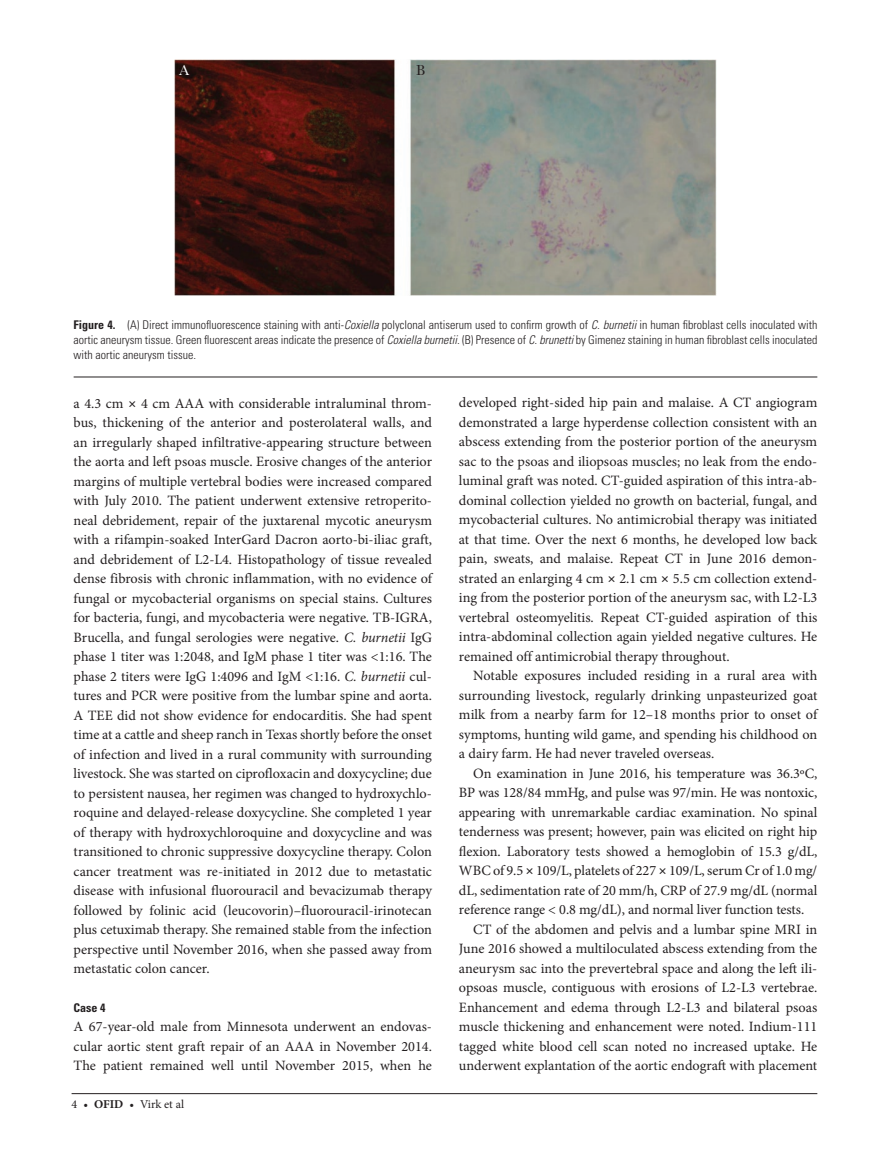
<style>
.page{position:relative;width:891px;height:1174px;background:#fff}
.page>*{position:absolute;margin:0;border:0;box-sizing:border-box;transform-origin:0 0}
.t1{font:15px "Baskerville MT Std";color:#fff}
.t2{font:15px "Baskerville MT Std";color:#231f20}
.t3{font:14.25px/19.5px "Minion Pro";letter-spacing:-.005em;color:#231f20;text-align:justify}
.t4{font:300 condensed 12px/15px "Univers LT Std";color:#231f20;text-align:justify}
.t5{font:12px "Minion Pro";color:#231f20}
.t6{font:700 condensed 12px "Univers LT Std";color:#231f20}
.s1{font-weight:700}
.s2{font-style:italic}
.s3{font-family:"Gandhari Unicode"}
</style>
<div class="page">
<hr style="left:72px;top:1093px;width:745px;height:1px;background:#231f20">
<hr style="left:74px;top:377px;width:743px;height:1px;background:#231f20">
<img style="left:174px;top:59px;width:543px;height:237px">
<p class="t1" style="left:179px;top:62px;width:12px">A</p>
<p class="t2" style="left:416px;top:62px;width:11px">B</p>
<p class="t4" style="left:74px;top:318px;width:745px"><span class="s1">Figure 4.</span> (A) Direct immunofluorescence staining with anti-<span class="s2">Coxiella</span> polyclonal antiserum used to confirm growth of <span class="s2">C. burnetii</span> in human fibroblast cells inoculated with aortic aneurysm tissue. Green fluorescent areas indicate the presence of <span class="s2">Coxiella burnetii.</span> (B) Presence of <span class="s2">C. brunetti</span> by Gimenez staining in human fibroblast cells inoculated with aortic aneurysm tissue.</p>
<p class="t3" style="left:74px;top:394px;width:360px">a 4.3 cm <span class="s3">×</span> 4 cm AAA with considerable intraluminal throm&shy;bus, thickening of the anterior and posterolateral walls, and an irregularly shaped infiltrative-appearing structure between the aorta and left psoas muscle. Erosive changes of the anterior margins of multiple vertebral bodies were increased compared with July 2010. The patient underwent extensive retroperito&shy;neal debridement, repair of the juxtarenal mycotic aneurysm with a rifampin-soaked InterGard Dacron aorto-bi-iliac graft, and debridement of L2-L4. Histopathology of tissue revealed dense fibrosis with chronic inflammation, with no evidence of fungal or mycobacterial organisms on special stains. Cultures for bacteria, fungi, and mycobacteria were negative. TB-IGRA, Brucella, and fungal serologies were negative. <span class="s2">C. burnetii</span> IgG phase 1 titer was 1:2048, and IgM phase 1 titer was &lt;1:16. The phase 2 titers were IgG 1:4096 and IgM &lt;1:16. <span class="s2">C. burnetii</span> cul&shy;tures and PCR were positive from the lumbar spine and aorta.<br>A TEE did not show evidence for endocarditis. She had spent time at a cattle and sheep ranch in Texas shortly before the onset of infection and lived in a rural community with surrounding livestock. She was started on ciprofloxacin and doxycycline; due to persistent nausea, her regimen was changed to hydroxychlo&shy;roquine and delayed-release doxycycline. She completed 1 year of therapy with hydroxychloroquine and doxycycline and was transitioned to chronic suppressive doxycycline therapy. Colon cancer treatment was re-initiated in 2012 due to metastatic disease with infusional fluorouracil and bevacizumab therapy followed by folinic acid (leucovorin)–fluorouracil-irinotecan plus cetuximab therapy. She remained stable from the infection perspective until November 2016, when she passed away from metastatic colon cancer.</p>
<p class="t6" style="left:74px;top:1000px;width:33px">Case 4</p>
<p class="t3" style="left:74px;top:1017px;width:360px">A 67-year-old male from Minnesota underwent an endovas&shy;cular aortic stent graft repair of an AAA in November 2014.<br>The patient remained well until November 2015, when he</p>
<p class="t5" style="left:72px;top:1096px;width:114px">4 • <span class="s1">OFID</span> • Virk et al</p>
<p class="t3" style="left:459px;top:393px;width:360px">developed right-sided hip pain and malaise. A CT angiogram demonstrated a large hyperdense collection consistent with an abscess extending from the posterior portion of the aneurysm sac to the psoas and iliopsoas muscles; no leak from the endo&shy;luminal graft was noted. CT-guided aspiration of this intra-ab&shy;dominal collection yielded no growth on bacterial, fungal, and mycobacterial cultures. No antimicrobial therapy was initiated at that time. Over the next 6 months, he developed low back pain, sweats, and malaise. Repeat CT in June 2016 demon&shy;strated an enlarging 4 cm <span class="s3">×</span> 2.1 cm <span class="s3">×</span> 5.5 cm collection extend&shy;ing from the posterior portion of the aneurysm sac, with L2-L3 vertebral osteomyelitis. Repeat CT-guided aspiration of this intra-abdominal collection again yielded negative cultures. He remained off antimicrobial therapy throughout.</p>
<p class="t3" style="left:459px;top:666px;width:360px;text-indent:14px">Notable exposures included residing in a rural area with surrounding livestock, regularly drinking unpasteurized goat milk from a nearby farm for 12–18 months prior to onset of symptoms, hunting wild game, and spending his childhood on a dairy farm. He had never traveled overseas.</p>
<p class="t3" style="left:473px;top:763px;width:346px">On examination in June 2016, his temperature was 36.3ºC,</p>
<p class="t3" style="left:459px;top:783px;width:360px">BP was 128/84 mmHg, and pulse was 97/min. He was nontoxic,</p>
<p class="t3" style="left:459px;top:802px;width:360px">appearing with unremarkable cardiac examination. No spinal</p>
<p class="t3" style="left:459px;top:822px;width:360px">tenderness was present; however, pain was elicited on right hip</p>
<p class="t3" style="left:459px;top:841px;width:360px">flexion. Laboratory tests showed a hemoglobin of 15.3 g/dL,</p>
<p class="t3" style="left:459px;top:861px;width:360px">WBC of 9.5 <span class="s3">×</span> 109/L, platelets of 227 <span class="s3">×</span> 109/L, serum Cr of 1.0 mg/</p>
<p class="t3" style="left:459px;top:880px;width:360px">dL, sedimentation rate of 20 mm/h, CRP of 27.9 mg/dL (normal</p>
<p class="t3" style="left:459px;top:900px;width:347px">reference range &lt; 0.8 mg/dL), and normal liver function tests.</p>
<p class="t3" style="left:473px;top:919px;width:346px">CT of the abdomen and pelvis and a lumbar spine MRI in</p>
<p class="t3" style="left:459px;top:939px;width:360px">June 2016 showed a multiloculated abscess extending from the</p>
<p class="t3" style="left:459px;top:958px;width:360px">aneurysm sac into the prevertebral space and along the left ili-</p>
<p class="t3" style="left:459px;top:978px;width:360px">opsoas muscle, contiguous with erosions of L2-L3 vertebrae.</p>
<p class="t3" style="left:459px;top:997px;width:360px">Enhancement and edema through L2-L3 and bilateral psoas</p>
<p class="t3" style="left:459px;top:1017px;width:360px">muscle thickening and enhancement were noted. Indium-111</p>
<p class="t3" style="left:459px;top:1036px;width:360px">tagged white blood cell scan noted no increased uptake. He</p>
<p class="t3" style="left:459px;top:1056px;width:360px">underwent explantation of the aortic endograft with placement</p>
</div>
